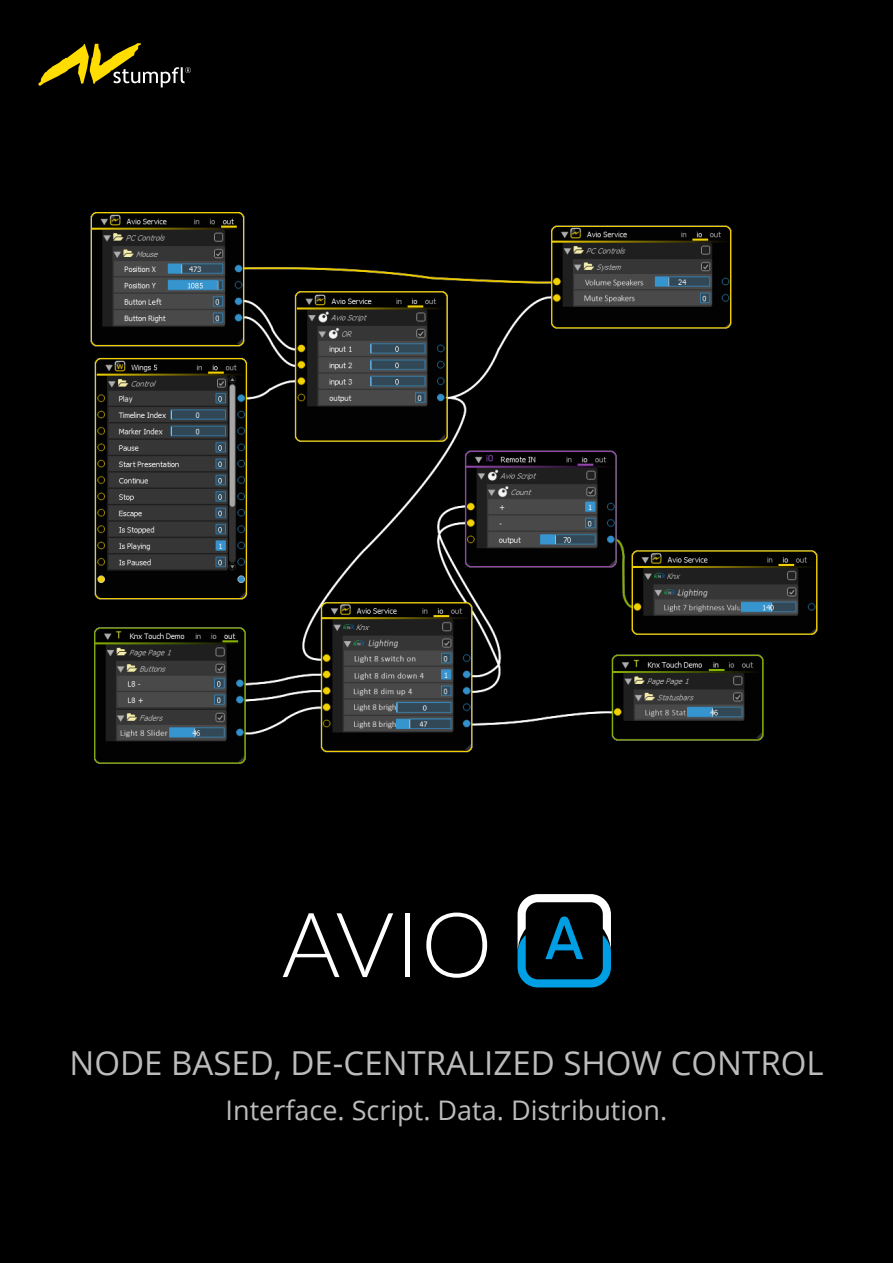
<style>
.page{position:relative;width:893px;height:1263px;background:#000}
.page>*{position:absolute;margin:0;border:0;box-sizing:border-box;transform-origin:0 0}
.t1{font:300 90.15px "Lato";color:#fff}
.t2{font:33px "Open Sans";color:#bcbcbc}
.t3{font:27px "Open Sans";color:#bcbcbc}
</style>
<div class="page">
<img style="left:65px;top:124px;width:789px;height:665px">
<svg style="left:518px;top:894px;width:93px;height:93px;background:#234553"></svg>
<svg style="left:38px;top:43px;width:153px;height:44px;background:#463f0d"></svg>
<h1 class="t1" style="left:282px;top:896px;width:212px">AVIO</h1>
<p class="t2" style="left:69px;top:1040px;width:756px">NODE BASED, DE-CENTRALIZED SHOW CONTROL</p>
<p class="t3" style="left:226px;top:1092px;width:443px">Interface. Script. Data. Distribution.</p>
</div>
